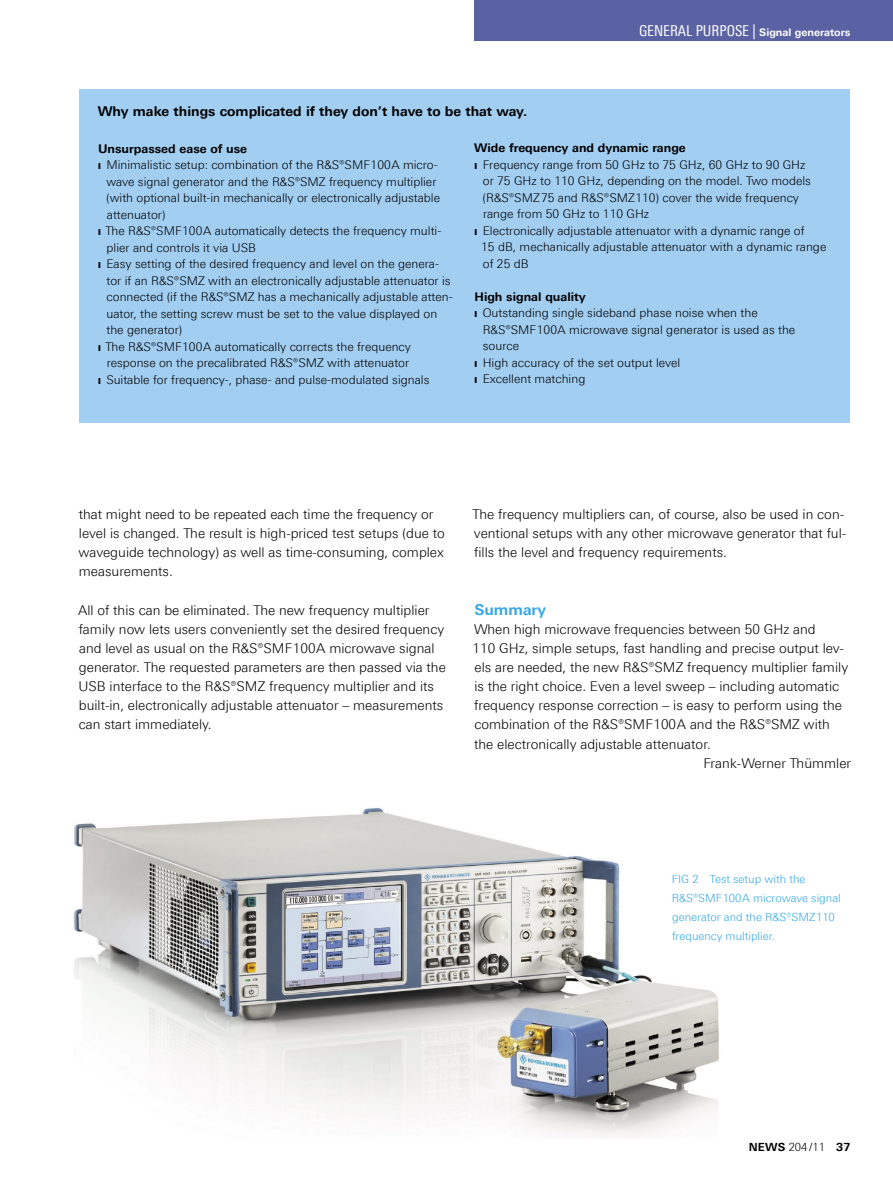
<style>
.page{position:relative;width:893px;height:1191px;background:#fff}
.page>*{position:absolute;margin:0;border:0;box-sizing:border-box;transform-origin:0 0}
._03_Überschrift_1{font:700 15px "Linotype Univers 630";color:#36a7e9}
.Fließtext_oAo{font:300 13.5px/19.2px "Linotype Univers 330";color:#000}
.Fließtext{font:300 13.5px/19.2px "Linotype Univers 330";color:#000}
._03_Überschrift_2_oA{font:700 13.5px "Linotype Univers 630";color:#000}
.Autor{font:300 13.5px "Linotype Univers 330";color:#000}
._8_pt_Aufzählung_1_o{font:300 12px/16.5px "Linotype Univers 330";color:#000}
._8_pt_bold{font:700 12px "Linotype Univers 630";color:#000}
.Bildlegende{font:300 11.25px/19.2px "Linotype Univers 330";color:#36a7e9}
.t1{font:700 11.25px "Linotype Univers 630";letter-spacing:.015em;color:#000}
.Rubrik_rebü{font:700 10.5px "Linotype Univers 630";color:#fff}
.s1{font-family:"Linotype Univers 420 Cn";font-weight:400;font-size:15px}
.s2{font-family:"Linotype Univers 330";font-weight:300}
</style>
<div class="page">
<img style="left:73px;top:808px;width:646px;height:328px">
<div style="left:79px;top:89px;width:771px;height:334px;background:#a2cef2"></div>
<div style="left:474px;top:0;width:419px;height:40px;background:#5b62a4"></div>
<p class="_03_Überschrift_2_oA" style="left:98px;top:103px;width:431px">Why make things complicated if they don’t have to be that way.</p>
<p class="Rubrik_rebü" style="left:639px;top:26px;width:213px"><span class="s1">GENERAL PURPOSE |</span> Signal generators</p>
<p class="_8_pt_bold" style="left:98px;top:141px;width:151px">Unsurpassed ease of use</p>
<p class="_8_pt_Aufzählung_1_o" style="left:106px;top:156px;width:335px;text-indent:-8px">❙ Minimalistic setup: combination of the R&amp;S®SMF100A micro&shy;wave signal generator and the R&amp;S®SMZ frequency multiplier (with optional built-in mechanically or electronically adjustable attenuator)</p>
<p class="_8_pt_Aufzählung_1_o" style="left:107px;top:222px;width:336px;text-indent:-8px">❙ The R&amp;S®SMF100A automatically detects the frequency multi&shy;plier and controls it via USB</p>
<p class="_8_pt_Aufzählung_1_o" style="left:106px;top:255px;width:348px;text-indent:-8px">❙ Easy setting of the desired frequency and level on the genera&shy;tor if an R&amp;S®SMZ with an electronically adjustable attenuator is connected (if the R&amp;S®SMZ has a mechanically adjustable atten&shy;uator, the setting screw must be set to the value displayed on the generator)</p>
<p class="_8_pt_Aufzählung_1_o" style="left:98px;top:338px;width:314px;text-align:center">❙ The R&amp;S®SMF100A automatically corrects the frequency response on the precalibrated R&amp;S®SMZ with attenuator</p>
<p class="_8_pt_Aufzählung_1_o" style="left:98px;top:371px;width:333px">❙ Suitable for frequency-, phase- and pulse-modulated signals</p>
<p class="_8_pt_bold" style="left:474px;top:141px;width:213px">Wide frequency and dynamic range</p>
<p class="_8_pt_Aufzählung_1_o" style="left:483px;top:156px;width:330px;text-indent:-8px">❙ Frequency range from 50 GHz to 75 GHz, 60 GHz to 90 GHz or 75 GHz to 110 GHz, depending on the model. Two models (R&amp;S®SMZ75 and R&amp;S®SMZ110) cover the wide frequency range from 50 GHz to 110 GHz</p>
<p class="_8_pt_Aufzählung_1_o" style="left:481px;top:222px;width:347px;text-indent:-7px">❙ Electronically adjustable attenuator with a dynamic range of<br>15 dB, mechanically adjustable attenuator with a dynamic range of 25 dB</p>
<p class="_8_pt_bold" style="left:474px;top:289px;width:113px">High signal quality</p>
<p class="_8_pt_Aufzählung_1_o" style="left:483px;top:305px;width:314px;text-indent:-8px">❙ Outstanding single sideband phase noise when the<br>R&amp;S®SMF100A microwave signal generator is used as the source</p>
<p class="_8_pt_Aufzählung_1_o" style="left:474px;top:354px;width:207px">❙ High accuracy of the set output level</p>
<p class="_8_pt_Aufzählung_1_o" style="left:474px;top:371px;width:112px">❙ Excellent matching</p>
<p class="Fließtext_oAo" style="left:79px;top:504px;width:368px">that might need to be repeated each time the frequency or level is changed. The result is high-priced test setups (due to waveguide technology) as well as time-consuming, complex measurements.</p>
<p class="Fließtext" style="left:78px;top:600px;width:369px">All of this can be eliminated. The new frequency multiplier family now lets users conveniently set the desired frequency and level as usual on the R&amp;S®SMF100A microwave signal generator. The requested parameters are then passed via the USB interface to the R&amp;S®SMZ frequency multiplier and its built-in, electronically adjustable attenuator – measurements can start immediately.</p>
<p class="Fließtext" style="left:473px;top:504px;width:375px">The frequency multipliers can, of course, also be used in con&shy;ventional setups with any other microwave generator that ful&shy;fills the level and frequency requirements.</p>
<p class="_03_Überschrift_1" style="left:474px;top:600px;width:73px">Summary</p>
<p class="Fließtext_oAo" style="left:473px;top:619px;width:377px">When high microwave frequencies between 50 GHz and<br>110 GHz, simple setups, fast handling and precise output lev&shy;els are needed, the new R&amp;S®SMZ frequency multiplier family is the right choice. Even a level sweep – including automatic frequency response correction – is easy to perform using the combination of the R&amp;S®SMF100A and the R&amp;S®SMZ with the electronically adjustable attenuator.</p>
<p class="Autor" style="left:703px;top:755px;width:149px">Frank-Werner Thümmler</p>
<p class="Bildlegende" style="left:672px;top:869px;width:170px">FIG 2 Test setup with the<br>R&amp;S®SMF100A microwave signal generator and the R&amp;S®SMZ110 frequency multiplier.</p>
<p class="t1" style="left:749px;top:1139px;width:103px">NEWS <span class="s2">204/11</span> 37</p>
</div>
